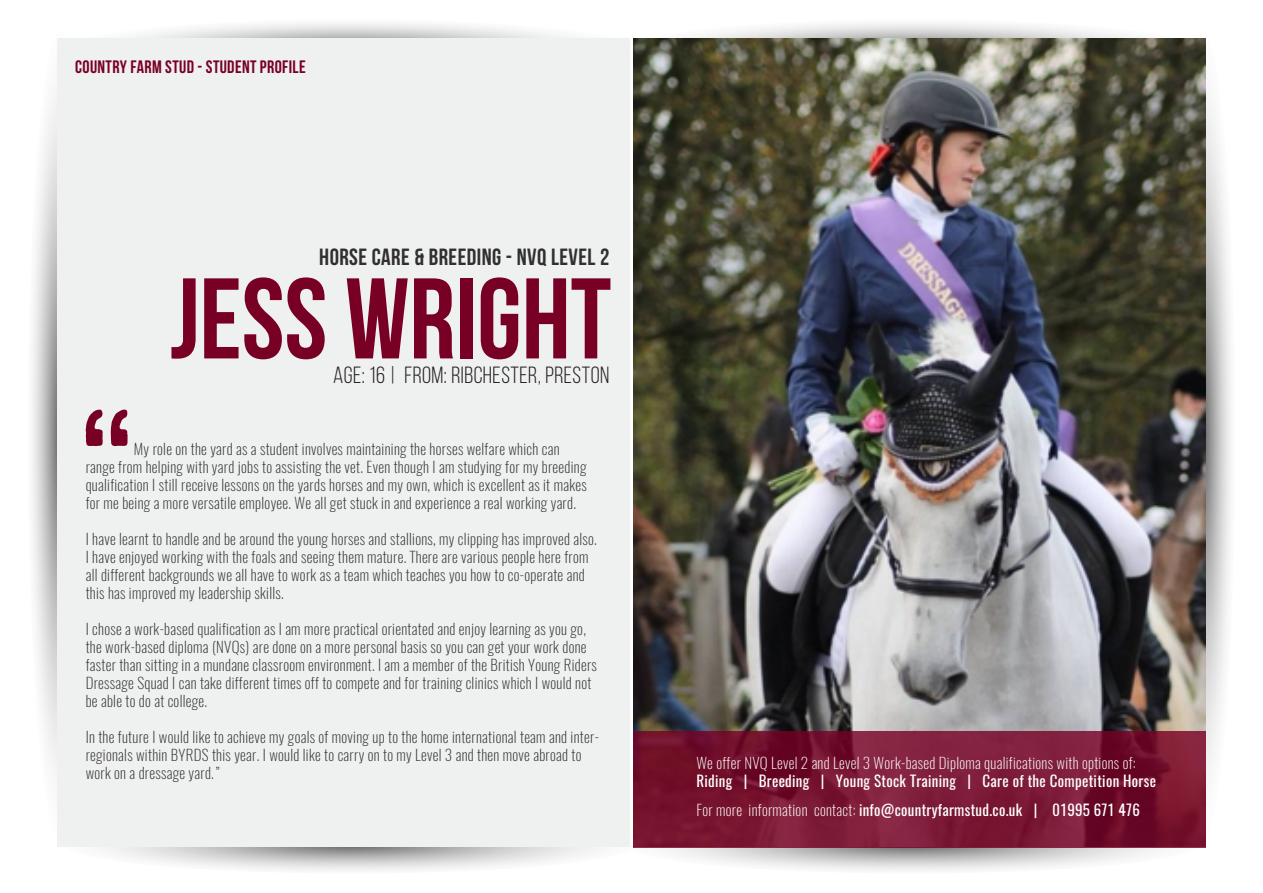
<style>
.page{position:relative;width:1263px;height:893px;background:#fff}
.page>*{position:absolute;margin:0;border:0;box-sizing:border-box;transform-origin:0 0}
.t1{font:114.45px "Bebas Neue";color:#790025}
.t2{font:23.4px "Bebas Neue";letter-spacing:.02em;color:#231f20}
.t3{font:23.4px "Bebas Neue";letter-spacing:.02em;color:#312f30}
.t4{font:18px "Bebas Neue";letter-spacing:.02em;color:#790025}
.t5{font:200 15px/18px "Oswald";letter-spacing:.02em;color:#312f30}
.t6{font:15px "Oswald";letter-spacing:.02em;color:#fff}
.t7{font:200 15px "Oswald";letter-spacing:.02em;color:#fff}
.s1{font-weight:200}
</style>
<div class="page">
<img style="left:1205px;top:38px;width:26px;height:800px">
<svg style="left:667px;top:848px;width:490px;height:23px"></svg>
<img style="left:32px;top:38px;width:26px;height:800px">
<svg style="left:133px;top:23px;width:997px;height:15px"></svg>
<div style="left:58px;top:38px;width:572px;height:809px;background:#eff0f0"></div>
<img style="left:633px;top:38px;width:572px;height:693px">
<svg style="left:86px;top:410px;width:42px;height:36px"></svg>
<svg style="left:633px;top:731px;width:572px;height:117px;background:#791733"></svg>
<p class="t4" style="left:75px;top:57px;width:232px">COUNTRY FARM STUD - STUDENT PROFILE</p>
<p class="t3" style="left:319px;top:244px;width:292px">HORSE CARE &amp; BREEDING - NVQ LEVEL 2</p>
<p class="t1" style="left:170px;top:256px;width:442px">JESS WRIGHT</p>
<p class="t2" style="left:333px;top:362px;width:278px">AGE: 16 | FROM: RIBCHESTER, PRESTON</p>
<p class="t5" style="left:86px;top:440px;width:502px;text-indent:48px">My role on the yard as a student involves maintaining the horses welfare which can range from helping with yard jobs to assisting the vet. Even though I am studying for my breeding qualification I still receive lessons on the yards horses and my own, which is excellent as it makes for me being a more versatile employee. We all get stuck in and experience a real working yard.</p>
<p class="t5" style="left:86px;top:530px;width:513px">I have learnt to handle and be around the young horses and stallions, my clipping has improved also.<br>I have enjoyed working with the foals and seeing them mature. There are various people here from all different backgrounds we all have to work as a team which teaches you how to co-operate and this has improved my leadership skills.</p>
<p class="t5" style="left:86px;top:620px;width:513px">I chose a work-based qualification as I am more practical orientated and enjoy learning as you go, the work-based diploma (NVQs) are done on a more personal basis so you can get your work done faster than sitting in a mundane classroom environment. I am a member of the British Young Riders Dressage Squad I can take different times off to compete and for training clinics which I would not be able to do at college.</p>
<p class="t5" style="left:86px;top:728px;width:515px">In the future I would like to achieve my goals of moving up to the home international team and inter&shy;regionals within BYRDS this year. I would like to carry on to my Level 3 and then move abroad to work on a dressage yard.”</p>
<p class="t7" style="left:696px;top:753px;width:441px">We offer NVQ Level 2 and Level 3 Work-based Diploma qualifications with options of:</p>
<p class="t6" style="left:696px;top:771px;width:461px">Riding | Breeding | Young Stock Training | Care of the Competition Horse</p>
<p class="t6" style="left:696px;top:799px;width:445px"><span class="s1">For more information contact:</span> info@countryfarmstud.co.uk | 01995 671 476</p>
</div>
